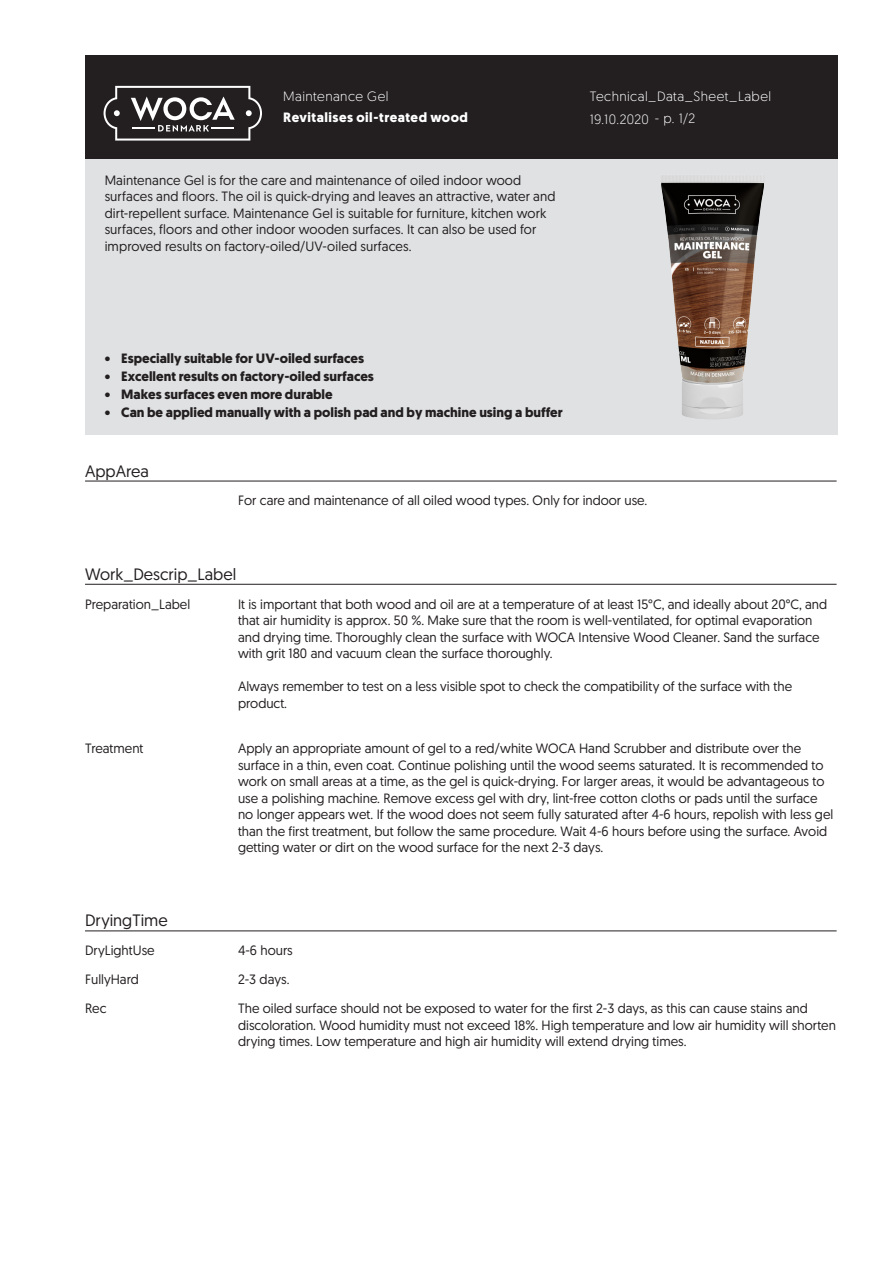
<style>
.page{position:relative;width:893px;height:1263px;background:#fff}
.page>*{position:absolute;margin:0;border:0;box-sizing:border-box;transform-origin:0 0}
.skyBodyHdn{font:16.5px "Geomanist";color:#231f20}
.skyBodyTxt{font:13.5px/16.5px "Geomanist";color:#231f20}
.skyRegularTxtBodytex{font:13.5px/16.5px "Geomanist";letter-spacing:.01em;color:#231f20}
.skyBulletBodytext{font:700 13.5px "Geomanist";color:#231f20}
.skyWhiteHdnBodytext{font:300 13.5px "Geomanist";letter-spacing:.035em;color:#fff}
.skyBodyCap{font:13.5px "Geomanist";color:#231f20}
.skyWhiteBoldHdnBodyt{font:700 13.5px "Geomanist";letter-spacing:.035em;color:#fff}
</style>
<div class="page">
<div style="left:85px;top:159px;width:753px;height:276px;background:#e0e1e3"></div>
<div style="left:85px;top:55px;width:753px;height:104px;background:#231f20"></div>
<hr style="left:85px;top:481px;width:752px;height:1px;background:#231f20">
<hr style="left:85px;top:584px;width:752px;height:1px;background:#231f20">
<hr style="left:85px;top:931px;width:752px;height:1px;background:#231f20">
<svg style="left:104px;top:86px;width:158px;height:55px"></svg>
<img style="left:661px;top:176px;width:103px;height:243px">
<p class="skyWhiteHdnBodytext" style="left:283px;top:87px;width:107px">Maintenance Gel</p>
<p class="skyWhiteBoldHdnBodyt" style="left:283px;top:108px;width:186px">Revitalises oil-treated wood</p>
<p class="skyRegularTxtBodytex" style="left:105px;top:171px;width:452px">Maintenance Gel is for the care and maintenance of oiled indoor wood surfaces and floors. The oil is quick-drying and leaves an attractive, water and dirt-repellent surface. Maintenance Gel is suitable for furniture, kitchen work surfaces, floors and other indoor wooden surfaces. It can also be used for improved results on factory-oiled/UV-oiled surfaces.</p>
<p class="skyWhiteHdnBodytext" style="left:590px;top:87px;width:183px">Technical_Data_Sheet_Label</p>
<p class="skyWhiteHdnBodytext" style="left:590px;top:110px;width:107px">19.10.2020 - p. 1/2</p>
<p class="skyBulletBodytext" style="left:105px;top:350px;width:261px">• Especially suitable for UV-oiled surfaces</p>
<p class="skyBulletBodytext" style="left:105px;top:368px;width:271px">• Excellent results on factory-oiled surfaces</p>
<p class="skyBulletBodytext" style="left:105px;top:386px;width:230px">• Makes surfaces even more durable</p>
<p class="skyBulletBodytext" style="left:105px;top:404px;width:459px">• Can be applied manually with a polish pad and by machine using a buffer</p>
<p class="skyBodyHdn" style="left:85px;top:460px;width:65px">AppArea</p>
<p class="skyBodyTxt" style="left:238px;top:492px;width:411px">For care and maintenance of all oiled wood types. Only for indoor use.</p>
<p class="skyBodyHdn" style="left:85px;top:563px;width:153px">Work_Descrip_Label</p>
<p class="skyBodyCap" style="left:85px;top:595px;width:107px">Preparation_Label</p>
<p class="skyBodyTxt" style="left:238px;top:595px;width:591px">It is important that both wood and oil are at a temperature of at least 15°C, and ideally about 20°C, and that air humidity is approx. 50 %. Make sure that the room is well-ventilated, for optimal evaporation and drying time. Thoroughly clean the surface with WOCA Intensive Wood Cleaner. Sand the surface with grit 180 and vacuum clean the surface thoroughly.</p>
<p class="skyBodyTxt" style="left:238px;top:678px;width:556px">Always remember to test on a less visible spot to check the compatibility of the surface with the product.</p>
<p class="skyBodyCap" style="left:85px;top:740px;width:60px">Treatment</p>
<p class="skyBodyTxt" style="left:238px;top:740px;width:597px">Apply an appropriate amount of gel to a red/white WOCA Hand Scrubber and distribute over the surface in a thin, even coat. Continue polishing until the wood seems saturated. It is recommended to work on small areas at a time, as the gel is quick-drying. For larger areas, it would be advantageous to use a polishing machine. Remove excess gel with dry, lint-free cotton cloths or pads until the surface no longer appears wet. If the wood does not seem fully saturated after 4-6 hours, repolish with less gel than the first treatment, but follow the same procedure. Wait 4-6 hours before using the surface. Avoid getting water or dirt on the wood surface for the next 2-3 days.</p>
<p class="skyBodyHdn" style="left:85px;top:910px;width:84px">DryingTime</p>
<p class="skyBodyCap" style="left:85px;top:942px;width:71px">DryLightUse</p>
<p class="skyBodyTxt" style="left:238px;top:942px;width:56px">4-6 hours</p>
<p class="skyBodyCap" style="left:85px;top:971px;width:56px">FullyHard</p>
<p class="skyBodyTxt" style="left:238px;top:971px;width:53px">2-3 days.</p>
<p class="skyBodyCap" style="left:85px;top:1000px;width:23px">Rec</p>
<p class="skyBodyTxt" style="left:238px;top:1000px;width:599px">The oiled surface should not be exposed to water for the first 2-3 days, as this can cause stains and discoloration. Wood humidity must not exceed 18%. High temperature and low air humidity will shorten drying times. Low temperature and high air humidity will extend drying times.</p>
</div>
